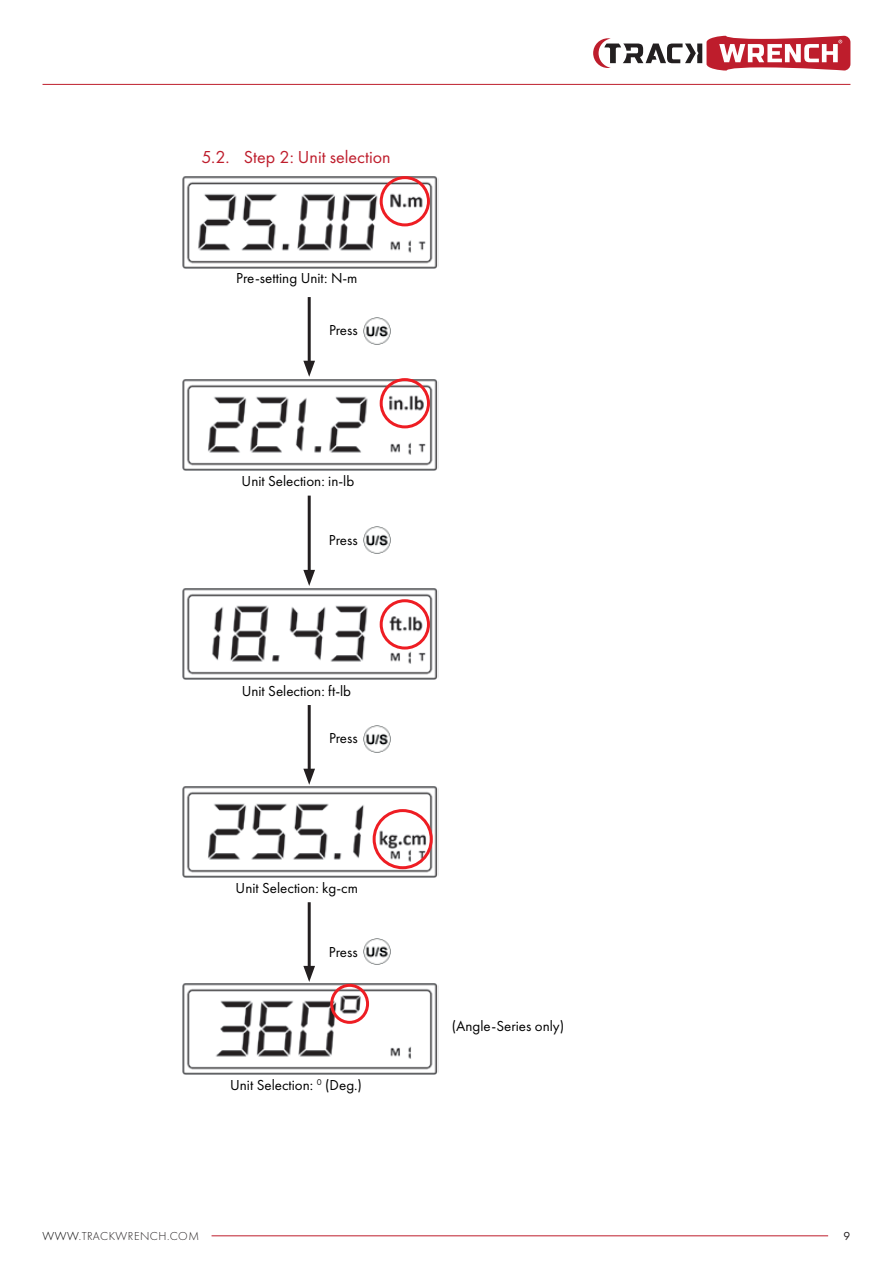
<style>
.page{position:relative;width:893px;height:1263px;background:#fff}
.page>*{position:absolute;margin:0;border:0;box-sizing:border-box;transform-origin:0 0}
.t1{font:18px "Futura PT";color:#be1d2c}
.t2{font:15px "Futura PT";color:#000}
.t3{font:300 12px "Futura PT";letter-spacing:.04em;color:#231f20}
.t4{font:12px "Futura PT";color:#231f20}
.s1{color:#000}
</style>
<div class="page">
<img style="left:182px;top:176px;width:256px;height:93px">
<img style="left:182px;top:378px;width:256px;height:93px">
<img style="left:182px;top:786px;width:256px;height:92px">
<hr style="left:308px;top:297px;width:3px;height:69px;background:#231f20">
<svg style="left:303px;top:361px;width:12px;height:16px"></svg>
<img style="left:364px;top:318px;width:26px;height:26px">
<hr style="left:308px;top:496px;width:3px;height:80px;background:#231f20">
<svg style="left:303px;top:570px;width:12px;height:16px"></svg>
<img style="left:364px;top:527px;width:26px;height:26px">
<div style="left:380px;top:176px;width:50px;height:50px;border:3px solid #ee1d23;border-radius:50%"></div>
<img style="left:182px;top:588px;width:256px;height:92px">
<hr style="left:308px;top:705px;width:3px;height:69px;background:#231f20">
<svg style="left:303px;top:769px;width:12px;height:16px"></svg>
<img style="left:364px;top:726px;width:26px;height:26px">
<div style="left:380px;top:378px;width:50px;height:50px;border:3px solid #ee1d23;border-radius:50%"></div>
<div style="left:380px;top:599px;width:50px;height:50px;border:3px solid #ee1d23;border-radius:50%"></div>
<div style="left:373px;top:809px;width:60px;height:60px;border:3px solid #ee1d23;border-radius:50%"></div>
<img style="left:182px;top:983px;width:256px;height:92px">
<hr style="left:308px;top:902px;width:3px;height:69px;background:#231f20">
<svg style="left:303px;top:966px;width:12px;height:16px"></svg>
<div style="left:330px;top:984px;width:39px;height:40px;border:3px solid #ee1d23;border-radius:50%"></div>
<img style="left:364px;top:938px;width:26px;height:27px">
<hr style="left:212px;top:1235px;width:616px;height:1px;background:#be1d2c">
<svg style="left:593px;top:36px;width:257px;height:35px"></svg>
<hr style="left:43px;top:84px;width:807px;height:1px;background:#be1d2c">
<p class="t1" style="left:201px;top:146px;width:191px">5.2. Step 2: Unit selection</p>
<p class="t2" style="left:236px;top:269px;width:123px">Pre-setting Unit: N-m</p>
<p class="t2" style="left:329px;top:322px;width:30px">Press</p>
<p class="t2" style="left:242px;top:472px;width:114px">Unit Selection: in-lb</p>
<p class="t2" style="left:329px;top:531px;width:30px">Press</p>
<p class="t2" style="left:242px;top:682px;width:111px">Unit Selection: ft-lb</p>
<p class="t2" style="left:329px;top:729px;width:30px">Press</p>
<p class="t2" style="left:236px;top:879px;width:124px">Unit Selection: kg-cm</p>
<p class="t2" style="left:329px;top:943px;width:30px">Press</p>
<p class="t2" style="left:230px;top:1076px;width:133px">Unit Selection: <sup>0</sup> (Deg.)</p>
<p class="t2" style="left:452px;top:1017px;width:114px">(Angle-Series only)</p>
<p class="t3" style="left:43px;top:1229px;width:158px"><span class="s1">WWW.</span>TRACKWRENCH.COM</p>
<p class="t4" style="left:844px;top:1229px;width:8px">9</p>
</div>
